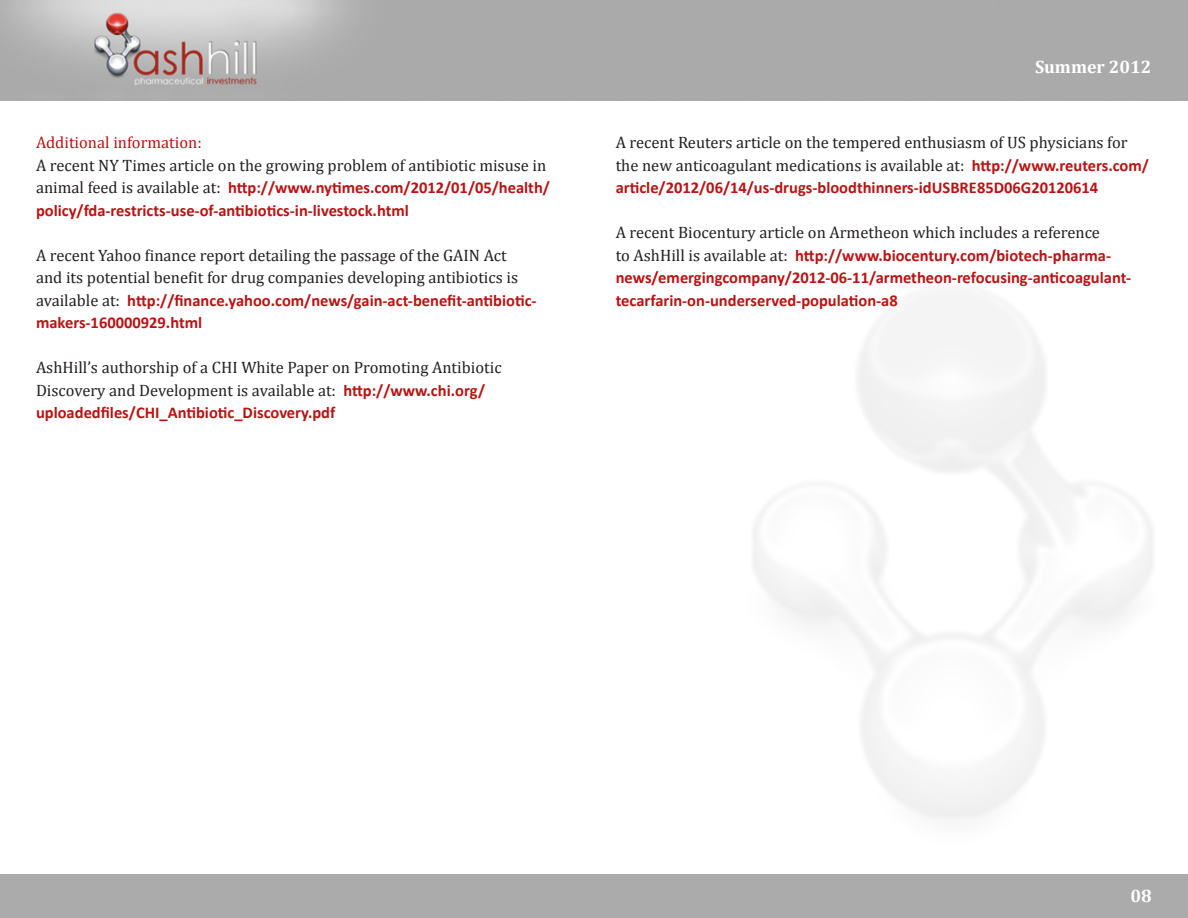
<style>
.page{position:relative;width:1188px;height:918px;background:#fff}
.page>*{position:absolute;margin:0;border:0;box-sizing:border-box;transform-origin:0 0}
.t1{font:700 18px "Cambria";color:#fff}
.t2{font:16.5px/22.5px "Cambria";color:#231f20}
.t3{font:700 16.5px/22.5px "Calibri";color:#b91313}
.t4{font:16.5px "Cambria";color:#b91313}
.s1{font-family:"Cambria";font-weight:400;color:#231f20}
.s2{font-family:"Calibri";font-weight:700;color:#b91313}
</style>
<div class="page">
<div style="left:0;top:874px;width:1188px;height:44px;background:#acabac"></div>
<img style="left:0;top:0;width:1188px;height:101px">
<p class="t4" style="left:36px;top:133px;width:167px">Additional information:</p>
<p class="t3" style="left:36px;top:154px;width:515px"><span class="s1">A recent NY Times article on the growing problem of antibiotic misuse in animal feed is available at:</span> http://www.nytimes.com/2012/01/05/health/ policy/fda-restricts-use-of-antibiotics-in-livestock.html</p>
<p class="t2" style="left:36px;top:244px;width:502px">A recent Yahoo finance report detailing the passage of the GAIN Act and its potential benefit for drug companies developing antibiotics is available at: <span class="s2">http://finance.yahoo.com/news/gain-act-benefit-antibiotic&shy;makers-160000929.html</span></p>
<p class="t2" style="left:36px;top:356px;width:467px">AshHill’s authorship of a CHI White Paper on Promoting Antibiotic<br>Discovery and Development is available at: <span class="s2">http://www.chi.org/ uploadedfiles/CHI_Antibiotic_Discovery.pdf</span></p>
<p class="t1" style="left:1035px;top:54px;width:118px">Summer 2012</p>
<p class="t2" style="left:616px;top:131px;width:535px">A recent Reuters article on the tempered enthusiasm of US physicians for the new anticoagulant medications is available at: <span class="s2">http://www.reuters.com/ article/2012/06/14/us-drugs-bloodthinners-idUSBRE85D06G20120614</span></p>
<p class="t3" style="left:616px;top:221px;width:517px"><span class="s1">A recent Biocentury article on Armetheon which includes a reference<br>to AshHill is available at:</span> http://www.biocentury.com/biotech-pharma&shy;news/emergingcompany/2012-06-11/armetheon-refocusing-anticoagulant&shy;tecarfarin-on-underserved-population-a8</p>
<p class="t1" style="left:1130px;top:883px;width:23px">08</p>
</div>
